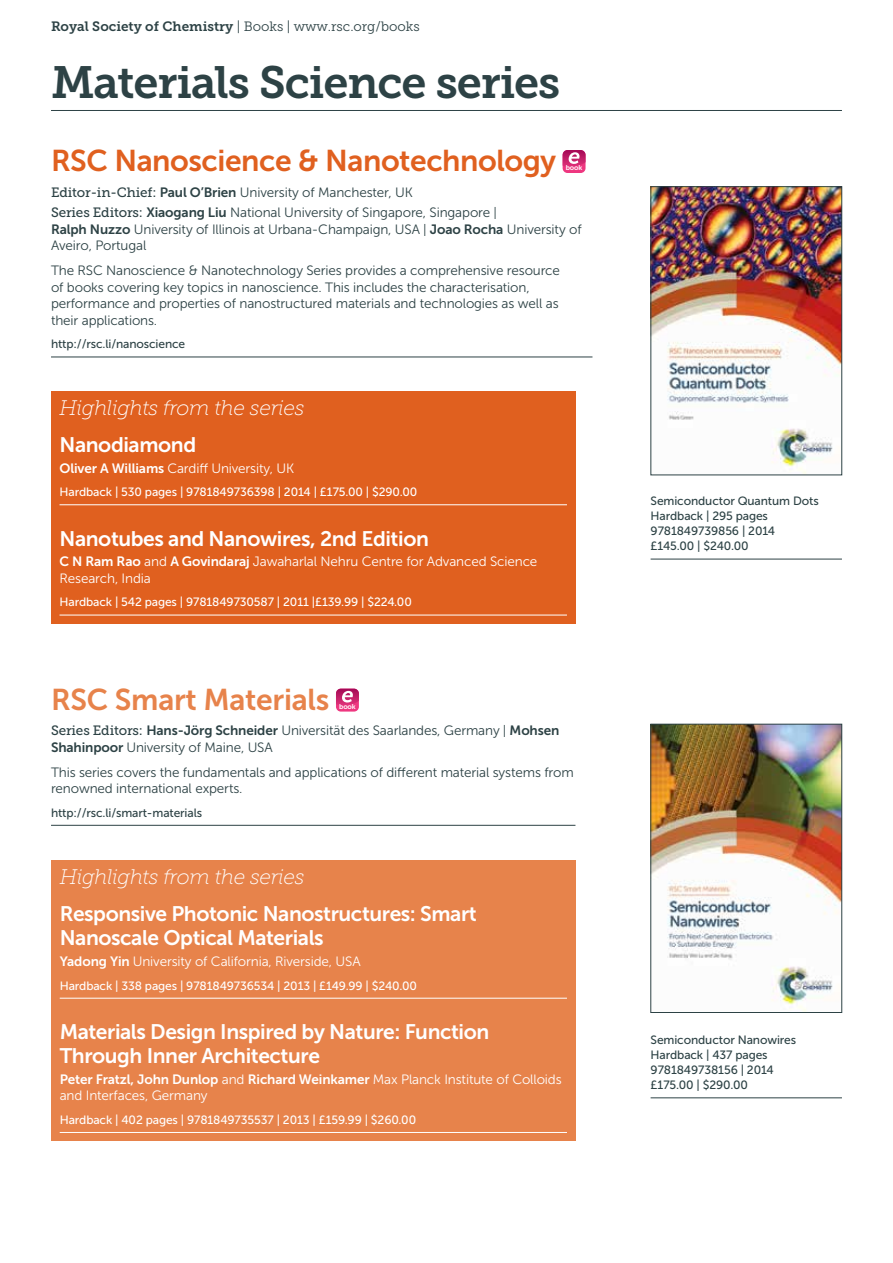
<style>
.page{position:relative;width:893px;height:1263px;background:#fff}
.page>*{position:absolute;margin:0;border:0;box-sizing:border-box;transform-origin:0 0}
.t1{font:45px "Museo Slab 700";letter-spacing:-.025em;color:#2d4245}
.t2{font:30px "Museo Sans 700";letter-spacing:-.015em;color:#e0601f}
.t3{font:30px "Museo Sans 700";letter-spacing:-.01em;color:#e7834b}
.t4{font:21px/24px "Museo Sans 700";letter-spacing:-.02em;color:#fff}
.t5{font:italic 21px "Museo Slab 100";letter-spacing:-.01em;color:#fff}
.t6{font:13.5px/16.5px "Museo Sans 300";letter-spacing:-.01em;color:#2d4245}
.t7{font:13.5px/16.5px "Museo Sans 300";letter-spacing:-.01em;color:#fff}
.t8{font:13.5px "Museo Sans 700";letter-spacing:-.01em;color:#fff}
.t9{font:13.5px "Museo Slab 300";color:#2d4245}
.t10{font:12px "Museo Sans 500";letter-spacing:-.01em;color:#fff}
.t11{font:12px/15px "Museo Sans 500";letter-spacing:-.01em;color:#2d4245}
.t12{font:7.05px "Museo Sans 700";letter-spacing:-.01em;color:#fff}
.s1{font-family:"Museo Slab 700"}
.s2{font-family:"Museo Slab 500"}
.s3{font-family:"Museo Sans 700"}
.s4{font-size:12.75px}
.s5{font-family:"Museo Sans 300"}
</style>
<div class="page">
<hr style="left:51px;top:357px;width:541px;height:1px;background:#2d4245">
<div style="left:563px;top:150px;width:22px;height:23px;background:#ee3780;border-radius:5px"></div>
<svg style="left:563px;top:150px;width:22px;height:17px"></svg>
<hr style="left:51px;top:110px;width:791px;height:1px;background:#2d4245">
<hr style="left:651px;top:559px;width:191px;height:1px;background:#2d4245">
<hr style="left:51px;top:825px;width:524px;height:1px;background:#2d4245">
<div style="left:336px;top:689px;width:23px;height:22px;background:#ee3780;border-radius:5px"></div>
<svg style="left:336px;top:689px;width:23px;height:17px"></svg>
<hr style="left:651px;top:1097px;width:191px;height:1px;background:#2d4245">
<div style="left:51px;top:391px;width:524px;height:232px;background:#e0601f"></div>
<hr style="left:60px;top:504px;width:507px;height:1px;background:#fff">
<hr style="left:60px;top:615px;width:507px;height:1px;background:#fff">
<div style="left:51px;top:860px;width:524px;height:281px;background:#e7834b"></div>
<hr style="left:60px;top:998px;width:507px;height:1px;background:#fff">
<hr style="left:60px;top:1132px;width:507px;height:1px;background:#fff">
<img style="left:653px;top:188px;width:187px;height:285px">
<div style="left:651px;top:186px;width:191px;height:289px;border:1px solid #2d4245"></div>
<img style="left:653px;top:726px;width:187px;height:285px">
<div style="left:651px;top:724px;width:191px;height:289px;border:1px solid #2d4245"></div>
<p class="t9" style="left:51px;top:19px;width:370px"><span class="s1">Royal Society of Chemistry</span> | Books | www.rsc.org/books</p>
<h1 class="t1" style="left:51px;top:56px;width:511px">Materials Science series</h1>
<h2 class="t2" style="left:51px;top:144px;width:507px">RSC Nanoscience &amp; Nanotechnology</h2>
<p class="t12" style="left:566px;top:164px;width:18px">book</p>
<p class="t6" style="left:51px;top:182px;width:447px;line-height:20.7px"><span class="s2">Editor-in-Chief:</span> <span class="s3">Paul O’Brien</span> University of Manchester, UK<br><span class="s2">Series Editors:</span> <span class="s3">Xiaogang Liu</span> National University of Singapore, Singapore <span class="s4">|</span></p>
<p class="t6" style="left:51px;top:221px;width:532px"><span class="s3">Ralph Nuzzo</span> University of Illinois at Urbana-Champaign, USA <span class="s4">|</span> <span class="s3">Joao Rocha</span> University of<br>Aveiro, Portugal</p>
<p class="t6" style="left:51px;top:262px;width:510px">The RSC Nanoscience &amp; Nanotechnology Series provides a comprehensive resource of books covering key topics in nanoscience. This includes the characterisation, performance and properties of nanostructured materials and technologies as well as their applications.</p>
<p class="t11" style="left:51px;top:337px;width:136px">http://rsc.li/nanoscience</p>
<h3 class="t5" style="left:60px;top:397px;width:246px">Highlights from the series</h3>
<h3 class="t4" style="left:60px;top:432px;width:138px">Nanodiamond</h3>
<p class="t7" style="left:60px;top:460px;width:236px"><span class="s3">Oliver A Williams</span> Cardiff University, UK</p>
<p class="t10" style="left:60px;top:485px;width:359px">Hardback | 530 pages | 9781849736398 | 2014 | £175.00 | $290.00</p>
<h3 class="t4" style="left:60px;top:526px;width:371px">Nanotubes and Nanowires, 2nd Edition</h3>
<p class="t7" style="left:60px;top:553px;width:479px"><span class="s3">C N Ram Rao</span> and <span class="s3">A Govindaraj</span> Jawaharlal Nehru Centre for Advanced Science<br>Research, India</p>
<p class="t10" style="left:60px;top:596px;width:354px">Hardback | 542 pages | 9781849730587 | 2011 |£139.99 | $224.00</p>
<h2 class="t3" style="left:51px;top:683px;width:280px">RSC Smart Materials</h2>
<p class="t12" style="left:339px;top:703px;width:18px">book</p>
<p class="t6" style="left:51px;top:722px;width:510px"><span class="s2">Series Editors:</span> <span class="s3">Hans-Jörg Schneider</span> Universität des Saarlandes, Germany <span class="s4">|</span> <span class="s3">Mohsen<br>Shahinpoor</span> University of Maine, USA</p>
<p class="t6" style="left:51px;top:764px;width:524px">This series covers the fundamentals and applications of different material systems from renowned international experts.</p>
<p class="t11" style="left:51px;top:805px;width:153px">http://rsc.li/smart-materials</p>
<h3 class="t5" style="left:60px;top:866px;width:246px">Highlights from the series</h3>
<h3 class="t4" style="left:60px;top:902px;width:419px">Responsive Photonic Nanostructures: Smart<br>Nanoscale Optical Materials</h3>
<p class="t7" style="left:60px;top:953px;width:302px"><span class="s3">Yadong Yin</span> University of California, Riverside, USA</p>
<p class="t10" style="left:60px;top:979px;width:359px">Hardback | 338 pages | 9781849736534 | 2013 | £149.99 | $240.00</p>
<h3 class="t4" style="left:60px;top:1020px;width:431px">Materials Design Inspired by Nature: Function<br>Through Inner Architecture</h3>
<p class="t8" style="left:60px;top:1071px;width:504px">Peter Fratzl, John Dunlop <span class="s5">and</span> Richard Weinkamer <span class="s5">Max Planck Institute of Colloids</span></p>
<p class="t7" style="left:60px;top:1087px;width:149px">and Interfaces, Germany</p>
<p class="t10" style="left:60px;top:1113px;width:358px">Hardback | 402 pages | 9781849735537 | 2013 | £159.99 | $260.00</p>
<p class="t11" style="left:651px;top:494px;width:170px">Semiconductor Quantum Dots<br>Hardback | 295 pages<br>9781849739856 | 2014 £145.00 | $240.00</p>
<p class="t11" style="left:651px;top:1032px;width:147px">Semiconductor Nanowires<br>Hardback | 437 pages<br>9781849738156 | 2014 £175.00 | $290.00</p>
</div>
